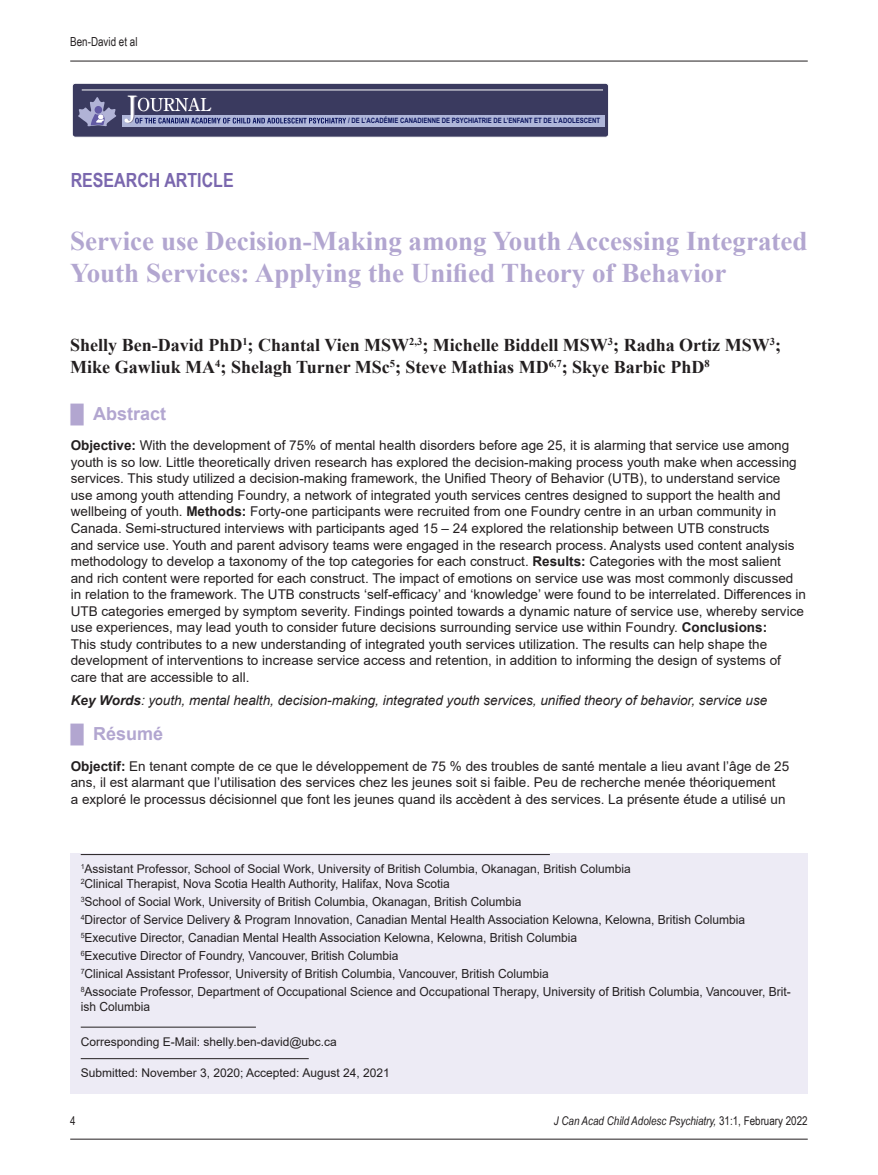
<style>
.page{position:relative;width:878px;height:1175px;background:#fff}
.page>*{position:absolute;margin:0;border:0;box-sizing:border-box;transform-origin:0 0}
.t1{font:700 27px/32.4px "Times New Roman";color:#b2a6d0}
.editorial_head_2{font:700 19.5px "Arial Narrow";color:#7a67ae}
.Authors{font:700 18px/21.6px "Times New Roman";color:#231f20}
.t2{font:700 18px "Arial";color:#b2a6d0}
.abstract{font:13.5px/16.5px "Arial";color:#231f20}
.key_words{font:italic 13.5px "Arial";color:#231f20}
.manuscript_received{font:12.45px/15px "Arial";color:#231f20;scale:.96 1}
.t3{font:12.45px "Arial Narrow";color:#231f20;scale:.96 1}
.manuscript_received-2{font:12px "Arial";color:#231f20}
.t4{font:italic 12px "Arial Narrow";color:#231f20}
.t5{font:12px "Arial Narrow";color:#231f20}
.t6{font:700 7.35px "Arial Narrow";color:#0b145e}
.s1{font-weight:700}
.s2{font-style:normal}
</style>
<div class="page">
<hr style="left:70px;top:61px;width:737px;height:1px;background:#231f20">
<hr style="left:70px;top:1138px;width:737px;height:1px;background:#231f20">
<div style="left:72px;top:83px;width:536px;height:54px;background:#3a3a5f;border-radius:3px"></div>
<div style="left:72px;top:83px;width:536px;height:54px;border:1px solid #fff;border-radius:3px"></div>
<hr style="left:82px;top:90px;width:521px;height:1px;background:#fff">
<div style="left:122px;top:115px;width:482px;height:12px;background:#afb6d9"></div>
<svg style="left:124px;top:96px;width:222px;height:27px"></svg>
<svg style="left:78px;top:97px;width:39px;height:30px"></svg>
<div style="left:70px;top:854px;width:737px;height:239px;background:#edebf5"></div>
<hr style="left:81px;top:854px;width:469px;height:1px;background:#231f20">
<hr style="left:81px;top:1026px;width:175px;height:1px;background:#231f20">
<hr style="left:81px;top:1058px;width:228px;height:1px;background:#231f20">
<p class="t3" style="left:70px;top:32px;width:72px">Ben-David et al</p>
<p class="editorial_head_2" style="left:71px;top:165px;width:164px">RESEARCH ARTICLE</p>
<p class="t6" style="left:348px;top:115px;width:253px">/ DE L’ACADÉMIE CANADIENNE DE PSYCHIATRIE DE L’ENFANT ET DE L’ADOLESCENT</p>
<p class="t1" style="left:70px;top:224px;width:738px">Service use Decision-Making among Youth Accessing Integrated<br>Youth Services: Applying the Unified Theory of Behavior</p>
<p class="Authors" style="left:70px;top:334px;width:712px">Shelly Ben-David PhD<sup>1</sup>; Chantal Vien MSW<sup>2,3</sup>; Michelle Biddell MSW<sup>3</sup>; Radha Ortiz MSW<sup>3</sup>;<br>Mike Gawliuk MA<sup>4</sup>; Shelagh Turner MSc<sup>5</sup>; Steve Mathias MD<sup>6,7</sup>; Skye Barbic PhD<sup>8</sup></p>
<p class="t2" style="left:71px;top:401px;width:97px">█ Abstract</p>
<p class="abstract" style="left:71px;top:437px;width:736px"><span class="s1">Objective:</span> With the development of 75% of mental health disorders before age 25, it is alarming that service use among youth is so low. Little theoretically driven research has explored the decision-making process youth make when accessing services. This study utilized a decision-making framework, the Unified Theory of Behavior (UTB), to understand service<br>use among youth attending Foundry, a network of integrated youth services centres designed to support the health and wellbeing of youth. <span class="s1">Methods:</span> Forty-one participants were recruited from one Foundry centre in an urban community in Canada. Semi-structured interviews with participants aged 15 – 24 explored the relationship between UTB constructs<br>and service use. Youth and parent advisory teams were engaged in the research process. Analysts used content analysis methodology to develop a taxonomy of the top categories for each construct. <span class="s1">Results:</span> Categories with the most salient and rich content were reported for each construct. The impact of emotions on service use was most commonly discussed in relation to the framework. The UTB constructs ‘self-efficacy’ and ‘knowledge’ were found to be interrelated. Differences in UTB categories emerged by symptom severity. Findings pointed towards a dynamic nature of service use, whereby service use experiences, may lead youth to consider future decisions surrounding service use within Foundry. <span class="s1">Conclusions:<br></span>This study contributes to a new understanding of integrated youth services utilization. The results can help shape the development of interventions to increase service access and retention, in addition to informing the design of systems of care that are accessible to all.</p>
<p class="key_words" style="left:71px;top:691px;width:698px"><span class="s1">Key Words</span>: youth, mental health, decision-making, integrated youth services, unified theory of behavior, service use</p>
<p class="t2" style="left:71px;top:721px;width:94px">█ Résumé</p>
<p class="abstract" style="left:71px;top:757px;width:720px"><span class="s1">Objectif:</span> En tenant compte de ce que le développement de 75 % des troubles de santé mentale a lieu avant l’âge de 25 ans, il est alarmant que l’utilisation des services chez les jeunes soit si faible. Peu de recherche menée théoriquement<br>a exploré le processus décisionnel que font les jeunes quand ils accèdent à des services. La présente étude a utilisé un</p>
<p class="manuscript_received-2" style="left:81px;top:860px;width:551px"><sup>1</sup>Assistant Professor, School of Social Work, University of British Columbia, Okanagan, British Columbia</p>
<p class="manuscript_received" style="left:81px;top:876px;width:386px"><sup>2</sup>Clinical Therapist, Nova Scotia Health Authority, Halifax, Nova Scotia</p>
<p class="manuscript_received" style="left:81px;top:894px;width:460px"><sup>3</sup>School of Social Work, University of British Columbia, Okanagan, British Columbia</p>
<p class="manuscript_received" style="left:81px;top:912px;width:693px"><sup>4</sup>Director of Service Delivery &amp; Program Innovation, Canadian Mental Health Association Kelowna, Kelowna, British Columbia</p>
<p class="manuscript_received" style="left:81px;top:930px;width:518px"><sup>5</sup>Executive Director, Canadian Mental Health Association Kelowna, Kelowna, British Columbia</p>
<p class="manuscript_received" style="left:81px;top:948px;width:332px"><sup>6</sup>Executive Director of Foundry, Vancouver, British Columbia</p>
<p class="manuscript_received" style="left:81px;top:966px;width:489px"><sup>7</sup>Clinical Assistant Professor, University of British Columbia, Vancouver, British Columbia</p>
<p class="manuscript_received" style="left:81px;top:984px;width:741px"><sup>8</sup>Associate Professor, Department of Occupational Science and Occupational Therapy, University of British Columbia, Vancouver, Brit&shy;ish Columbia</p>
<p class="manuscript_received-2" style="left:81px;top:1033px;width:258px">Corresponding E-Mail: shelly.ben-david@ubc.ca</p>
<p class="manuscript_received-2" style="left:81px;top:1064px;width:310px">Submitted: November 3, 2020; Accepted: August 24, 2021</p>
<p class="t5" style="left:70px;top:1112px;width:7px">4</p>
<p class="t4" style="left:554px;top:1112px;width:255px">J Can Acad Child Adolesc Psychiatry, <span class="s2">31:1, February 2022</span></p>
</div>
